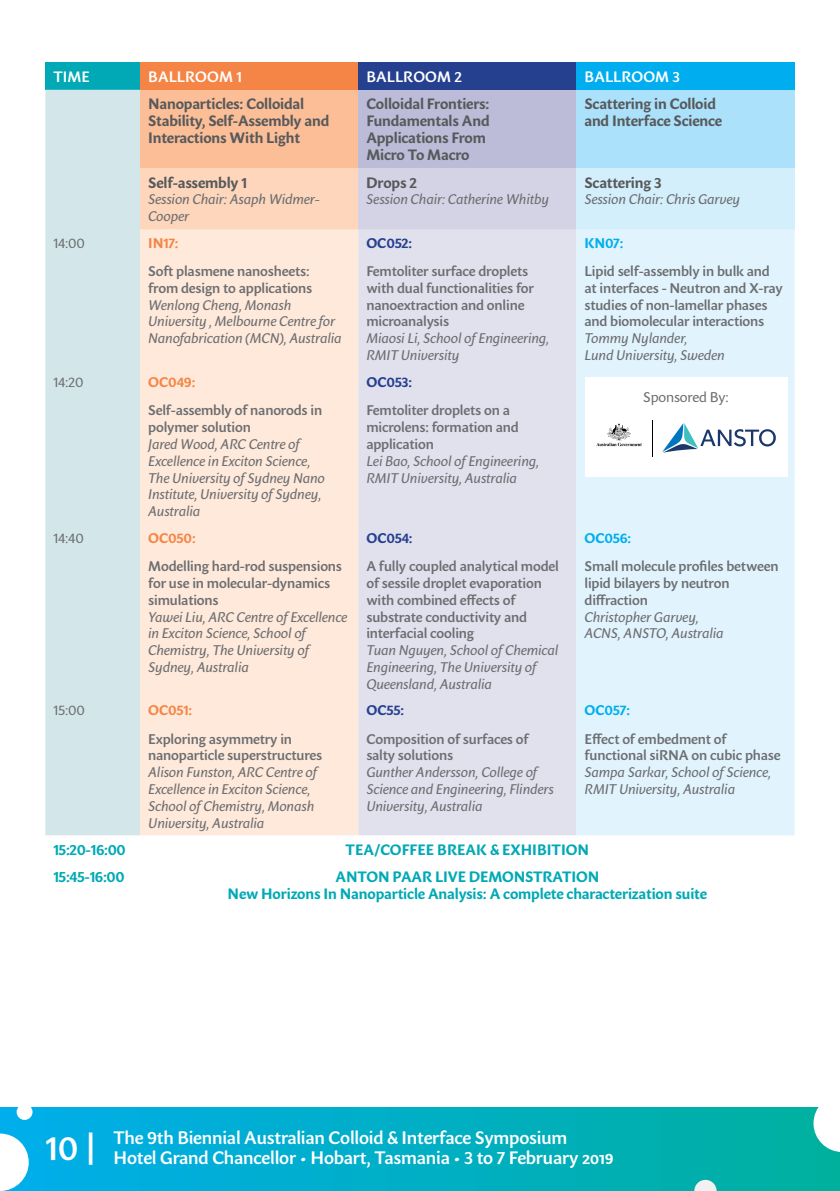
<style>
.page{position:relative;width:840px;height:1191px;background:#fff}
.page>*{position:absolute;margin:0;border:0;box-sizing:border-box;transform-origin:0 0}
.t1{font:600 18px/20px "Sharik Sans";letter-spacing:-.01em;color:#fff}
.t2{font:700 15px/17px "Sharik Sans";letter-spacing:-.01em;color:#58595b}
.t3{font:700 15px/17px "Sharik Sans";letter-spacing:-.01em;color:#00a9b5;text-align:center}
.t4{font:600 15px "Sharik Sans";letter-spacing:.005em;color:#fff}
.t5{font:italic 14px/16.8px "Sharik Sans";letter-spacing:-.01em;color:#6d6e71}
.t6{font:600 14px/16.8px "Sharik Sans";letter-spacing:-.01em;color:#6d6e71}
.t7{font:14px "Sharik Sans";letter-spacing:-.01em;color:#6d6e71}
.t8{font:700 14px "Sharik Sans";letter-spacing:-.005em;color:#f58546}
.t9{font:700 14px "Sharik Sans";letter-spacing:-.005em;color:#25408f}
.t10{font:700 14px "Sharik Sans";letter-spacing:-.005em;color:#00aeef}
.s1{font-size:34px}
</style>
<div class="page">
<div style="left:45px;top:62px;width:95px;height:28px;background:#00a9b5"></div>
<div style="left:140px;top:62px;width:218px;height:28px;background:#f58546"></div>
<div style="left:358px;top:62px;width:218px;height:28px;background:#25408f"></div>
<div style="left:576px;top:62px;width:218px;height:28px;background:#00aeef"></div>
<div style="left:45px;top:90px;width:95px;height:745px;background:#d3e7ea"></div>
<div style="left:140px;top:90px;width:218px;height:78px;background:#fbbe97"></div>
<div style="left:358px;top:90px;width:218px;height:78px;background:#bcbcd8"></div>
<div style="left:576px;top:90px;width:218px;height:78px;background:#abe1fa"></div>
<div style="left:140px;top:168px;width:218px;height:61px;background:#fdd6bc"></div>
<div style="left:358px;top:168px;width:218px;height:61px;background:#d4d3e6"></div>
<div style="left:576px;top:168px;width:218px;height:61px;background:#d4effc"></div>
<div style="left:140px;top:229px;width:218px;height:606px;background:#fee9da"></div>
<div style="left:358px;top:229px;width:218px;height:606px;background:#e1e0ed"></div>
<div style="left:576px;top:229px;width:218px;height:606px;background:#e1f4fd"></div>
<svg style="left:45px;top:835px;width:313px;height:1px"></svg>
<div style="left:584px;top:377px;width:203px;height:99px;background:#fff"></div>
<hr style="left:652px;top:420px;width:1px;height:36px;background:#000">
<svg style="left:596px;top:423px;width:45px;height:23px"></svg>
<svg style="left:662px;top:423px;width:113px;height:30px"></svg>
<div style="left:0;top:1107px;width:839px;height:84px;background:linear-gradient(to right,#00aeeb,#00b09e)"></div>
<svg style="left:694px;top:1179px;width:22px;height:12px"></svg>
<div style="left:17px;top:1104px;width:16px;height:16px;background:#fff;border-radius:50%"></div>
<svg style="left:0;top:1133px;width:29px;height:58px"></svg>
<svg style="left:813px;top:1107px;width:26px;height:45px"></svg>
<p class="t4" style="left:53px;top:66px;width:38px">TIME</p>
<p class="t4" style="left:148px;top:66px;width:95px">BALLROOM 1</p>
<p class="t4" style="left:366px;top:66px;width:97px">BALLROOM 2</p>
<p class="t4" style="left:584px;top:66px;width:97px">BALLROOM 3</p>
<p class="t2" style="left:148px;top:95px;width:182px">Nanoparticles: Colloidal<br>Stability, Self-Assembly and<br>Interactions With Light</p>
<p class="t2" style="left:366px;top:95px;width:125px">Colloidal Frontiers:<br>Fundamentals And<br>Applications From<br>Micro To Macro</p>
<p class="t2" style="left:584px;top:95px;width:139px">Scattering in Colloid and Interface Science</p>
<p class="t2" style="left:148px;top:173px;width:100px">Self-assembly 1</p>
<p class="t5" style="left:148px;top:191px;width:173px">Session Chair: Asaph Widmer-<br>Cooper</p>
<p class="t2" style="left:584px;top:173px;width:79px">Scattering 3</p>
<p class="t5" style="left:584px;top:191px;width:157px">Session Chair: Chris Garvey</p>
<p class="t2" style="left:366px;top:173px;width:52px">Drops 2</p>
<p class="t5" style="left:366px;top:191px;width:184px">Session Chair: Catherine Whitby</p>
<p class="t7" style="left:53px;top:233px;width:33px">14:00</p>
<p class="t8" style="left:148px;top:233px;width:32px">IN17:</p>
<p class="t6" style="left:148px;top:262px;width:165px">Soft plasmene nanosheets: from design to applications</p>
<p class="t5" style="left:148px;top:296px;width:195px">Wenlong Cheng, Monash<br>University , Melbourne Centre for<br>Nanofabrication (MCN), Australia</p>
<p class="t7" style="left:53px;top:373px;width:32px">14:20</p>
<p class="t8" style="left:148px;top:372px;width:48px">OC049:</p>
<p class="t6" style="left:148px;top:402px;width:175px">Self-assembly of nanorods in polymer solution</p>
<p class="t5" style="left:148px;top:435px;width:178px">Jared Wood, ARC Centre of<br>Excellence in Exciton Science,<br>The University of Sydney Nano<br>Institute, University of Sydney,<br>Australia</p>
<p class="t7" style="left:53px;top:528px;width:32px">14:40</p>
<p class="t8" style="left:148px;top:528px;width:49px">OC050:</p>
<p class="t6" style="left:148px;top:557px;width:195px">Modelling hard-rod suspensions for use in molecular-dynamics simulations</p>
<p class="t5" style="left:148px;top:607px;width:201px">Yawei Liu, ARC Centre of Excellence in Exciton Science, School of<br>Chemistry, The University of<br>Sydney, Australia</p>
<p class="t7" style="left:53px;top:701px;width:33px">15:00</p>
<p class="t8" style="left:148px;top:700px;width:45px">OC051:</p>
<p class="t6" style="left:148px;top:729px;width:175px">Exploring asymmetry in nanoparticle superstructures</p>
<p class="t5" style="left:148px;top:763px;width:170px">Alison Funston, ARC Centre of<br>Excellence in Exciton Science,<br>School of Chemistry, Monash<br>University, Australia</p>
<p class="t9" style="left:366px;top:233px;width:47px">OC052:</p>
<p class="t6" style="left:366px;top:262px;width:169px">Femtoliter surface droplets with dual functionalities for nanoextraction and online microanalysis</p>
<p class="t5" style="left:366px;top:329px;width:184px">Miaosi Li, School of Engineering,<br>RMIT University</p>
<p class="t9" style="left:366px;top:372px;width:47px">OC053:</p>
<p class="t6" style="left:366px;top:402px;width:154px">Femtoliter droplets on a microlens: formation and application</p>
<p class="t5" style="left:366px;top:452px;width:174px">Lei Bao, School of Engineering,<br>RMIT University, Australia</p>
<p class="t9" style="left:366px;top:528px;width:48px">OC054:</p>
<p class="t6" style="left:366px;top:557px;width:194px">A fully coupled analytical model of sessile droplet evaporation with combined effects of substrate conductivity and interfacial cooling</p>
<p class="t5" style="left:366px;top:641px;width:193px">Tuan Nguyen, School of Chemical<br>Engineering, The University of<br>Queensland, Australia</p>
<p class="t9" style="left:366px;top:700px;width:39px">OC55:</p>
<p class="t6" style="left:366px;top:729px;width:164px">Composition of surfaces of salty solutions</p>
<p class="t5" style="left:366px;top:763px;width:189px">Gunther Andersson, College of<br>Science and Engineering, Flinders<br>University, Australia</p>
<p class="t10" style="left:584px;top:233px;width:40px">KN07:</p>
<p class="t6" style="left:584px;top:262px;width:199px">Lipid self-assembly in bulk and at interfaces - Neutron and X-ray studies of non-lamellar phases and biomolecular interactions</p>
<p class="t5" style="left:584px;top:329px;width:142px">Tommy Nylander,<br>Lund University, Sweden</p>
<p class="t7" style="left:643px;top:387px;width:87px">Sponsored By:</p>
<p class="t10" style="left:584px;top:528px;width:48px">OC056:</p>
<p class="t6" style="left:584px;top:557px;width:195px">Small molecule profiles between lipid bilayers by neutron diffraction</p>
<p class="t5" style="left:584px;top:607px;width:141px">Christopher Garvey,<br>ACNS, ANSTO, Australia</p>
<p class="t10" style="left:584px;top:700px;width:47px">OC057:</p>
<p class="t6" style="left:584px;top:729px;width:198px">Effect of embedment of functional siRNA on cubic phase</p>
<p class="t5" style="left:584px;top:763px;width:188px">Sampa Sarkar, School of Science,<br>RMIT University, Australia</p>
<p class="t3" style="left:53px;top:840px;width:74px">15:20-16:00</p>
<p class="t3" style="left:345px;top:840px;width:245px">TEA/COFFEE BREAK &amp; EXHIBITION</p>
<p class="t3" style="left:53px;top:868px;width:73px">15:45-16:00</p>
<p class="t3" style="left:227px;top:868px;width:481px">ANTON PAAR LIVE DEMONSTRATION<br>New Horizons In Nanoparticle Analysis: A complete characterization suite</p>
<p class="t1" style="left:113px;top:1127px;width:501px;text-indent:-68px"><span class="s1">10 |</span> The 9th Biennial Australian Colloid &amp; Interface Symposium<br>Hotel Grand Chancellor • Hobart, Tasmania • 3 to 7 February 2019</p>
</div>
